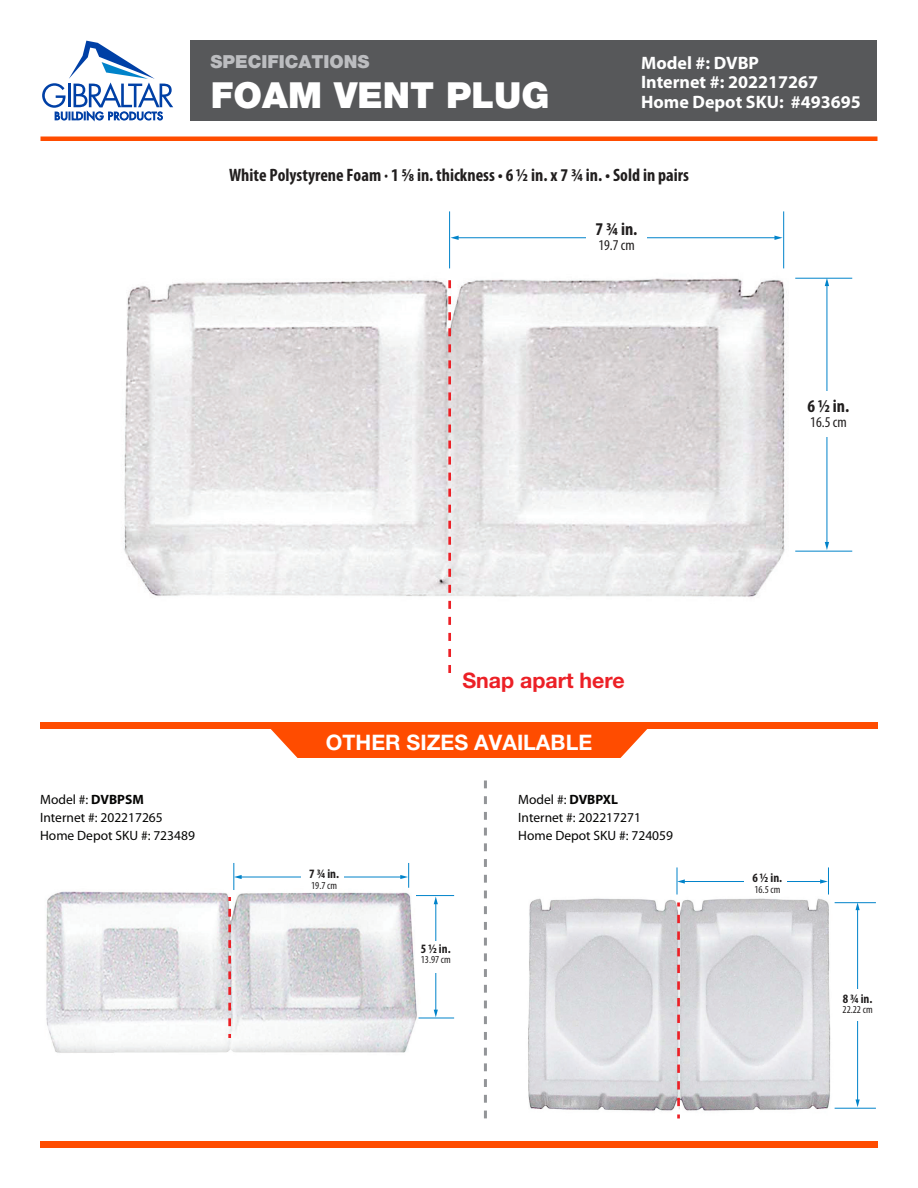
<style>
.page{position:relative;width:918px;height:1188px;background:#fff}
.page>*{position:absolute;margin:0;border:0;box-sizing:border-box;transform-origin:0 0}
.t1{font:900 36px "Helvetica Neue";color:#fff}
.t2{font:700 21.45px "Helvetica Neue";color:#fff}
.t3{font:700 21.45px "Helvetica Neue";color:#ec2026}
.t4{font:700 condensed 18px "Myriad Pro";color:#211e1e}
.t5{font:700 18px/19.5px "Myriad Pro";color:#fff}
.t6{font:900 18px "Helvetica Neue";color:#bcbdc0}
.t7{font:condensed 15px "Myriad Pro";color:#211e1e}
.t8{font:13.5px/17.7px "Myriad Pro";color:#050504}
.t9{font:700 condensed 12.9px "Myriad Pro";color:#211e1e}
.t10{font:condensed 10.65px "Myriad Pro";color:#211e1e}
.s1{font-weight:700}
</style>
<div class="page">
<img style="left:528px;top:891px;width:310px;height:220px">
<img style="left:46px;top:887px;width:385px;height:166px">
<img style="left:124px;top:267px;width:672px;height:330px">
<svg style="left:267px;top:728px;width:384px;height:30px;background:#ff5b15"></svg>
<div style="left:190px;top:40px;width:687px;height:81px;background:#57585a"></div>
<svg style="left:42px;top:41px;width:131px;height:80px"></svg>
<div style="left:40px;top:136px;width:838px;height:5px;background:#ff4c00"></div>
<div style="left:40px;top:1141px;width:838px;height:6px;background:#ff4c00"></div>
<div style="left:40px;top:722px;width:838px;height:6px;background:#ff4c00"></div>
<hr style="left:457px;top:237px;width:319px;height:1px;background:#0083ca">
<svg style="left:774px;top:236px;width:9px;height:4px"></svg>
<svg style="left:451px;top:236px;width:8px;height:4px"></svg>
<hr style="left:827px;top:285px;width:1px;height:258px;background:#0083ca">
<svg style="left:825px;top:542px;width:4px;height:8px"></svg>
<svg style="left:825px;top:279px;width:4px;height:7px"></svg>
<hr style="left:449px;top:211px;width:1px;height:57px;background:#0083ca">
<hr style="left:783px;top:211px;width:1px;height:57px;background:#0083ca">
<hr style="left:795px;top:278px;width:57px;height:1px;background:#0083ca">
<hr style="left:795px;top:551px;width:57px;height:1px;background:#0083ca">
<div style="left:586px;top:229px;width:61px;height:17px;background:#fff"></div>
<div style="left:817px;top:391px;width:18px;height:46px;background:#fff"></div>
<svg style="left:448px;top:280px;width:3px;height:393px"></svg>
<svg style="left:484px;top:780px;width:3px;height:339px"></svg>
<hr style="left:435px;top:903px;width:1px;height:108px;background:#0083ca">
<svg style="left:434px;top:1010px;width:4px;height:7px"></svg>
<svg style="left:434px;top:897px;width:4px;height:7px"></svg>
<hr style="left:416px;top:895px;width:38px;height:1px;background:#0083ca">
<hr style="left:418px;top:1018px;width:36px;height:1px;background:#0083ca">
<div style="left:428px;top:941px;width:16px;height:31px;background:#fff"></div>
<hr style="left:857px;top:909px;width:1px;height:192px;background:#0083ca">
<svg style="left:856px;top:1099px;width:4px;height:8px"></svg>
<svg style="left:856px;top:903px;width:4px;height:7px"></svg>
<hr style="left:835px;top:902px;width:41px;height:1px;background:#0083ca">
<hr style="left:835px;top:1108px;width:41px;height:1px;background:#0083ca">
<div style="left:849px;top:989px;width:17px;height:31px;background:#fff"></div>
<hr style="left:240px;top:877px;width:162px;height:1px;background:#0083ca">
<svg style="left:233px;top:863px;width:9px;height:27px"></svg>
<svg style="left:400px;top:863px;width:9px;height:25px"></svg>
<div style="left:301px;top:869px;width:43px;height:16px;background:#fff"></div>
<hr style="left:683px;top:881px;width:139px;height:1px;background:#0083ca">
<svg style="left:677px;top:867px;width:8px;height:28px"></svg>
<svg style="left:820px;top:867px;width:9px;height:28px"></svg>
<div style="left:744px;top:873px;width:43px;height:17px;background:#fff"></div>
<svg style="left:228px;top:897px;width:3px;height:4px"></svg>
<svg style="left:228px;top:909px;width:3px;height:129px"></svg>
<svg style="left:677px;top:902px;width:3px;height:5px"></svg>
<svg style="left:677px;top:915px;width:3px;height:203px"></svg>
<h3 class="t6" style="left:211px;top:51px;width:161px">SPECIFICATIONS</h3>
<h1 class="t1" style="left:211px;top:74px;width:340px">FOAM VENT PLUG</h1>
<h3 class="t5" style="left:641px;top:53px;width:221px">Model #: DVBP<br>Internet #: 202217267<br>Home Depot SKU: #493695</h3>
<h3 class="t4" style="left:229px;top:163px;width:461px">White Polystyrene Foam · 1 5⁄8 in. thickness • 6 ½ in. x 7 ¾ in. • Sold in pairs</h3>
<h3 class="t4" style="left:596px;top:218px;width:43px">7 ¾ in.</h3>
<p class="t7" style="left:598px;top:236px;width:38px">19.7 cm</p>
<h3 class="t4" style="left:808px;top:395px;width:43px">6 ½ in.</h3>
<p class="t7" style="left:810px;top:413px;width:38px">16.5 cm</p>
<h2 class="t3" style="left:462px;top:667px;width:164px">Snap apart here</h2>
<h2 class="t2" style="left:326px;top:729px;width:268px">OTHER SIZES AVAILABLE</h2>
<p class="t8" style="left:40px;top:791px;width:156px">Model #: <span class="s1">DVBPSM<br></span>Internet #: 202217265<br>Home Depot SKU #: 723489</p>
<p class="t8" style="left:518px;top:791px;width:156px">Model #: <span class="s1">DVBPXL<br></span>Internet #: 202217271<br>Home Depot SKU #: 724059</p>
<p class="t9" style="left:309px;top:866px;width:31px">7 ¾ in.</p>
<p class="t10" style="left:311px;top:879px;width:27px">19.7 cm</p>
<p class="t9" style="left:421px;top:940px;width:31px">5 ½ in.</p>
<p class="t10" style="left:421px;top:953px;width:32px">13.97 cm</p>
<p class="t9" style="left:752px;top:870px;width:31px">6 ½ in.</p>
<p class="t10" style="left:754px;top:883px;width:27px">16.5 cm</p>
<p class="t9" style="left:843px;top:990px;width:31px">8 ¾ in.</p>
<p class="t10" style="left:843px;top:1003px;width:32px">22.22 cm</p>
</div>
